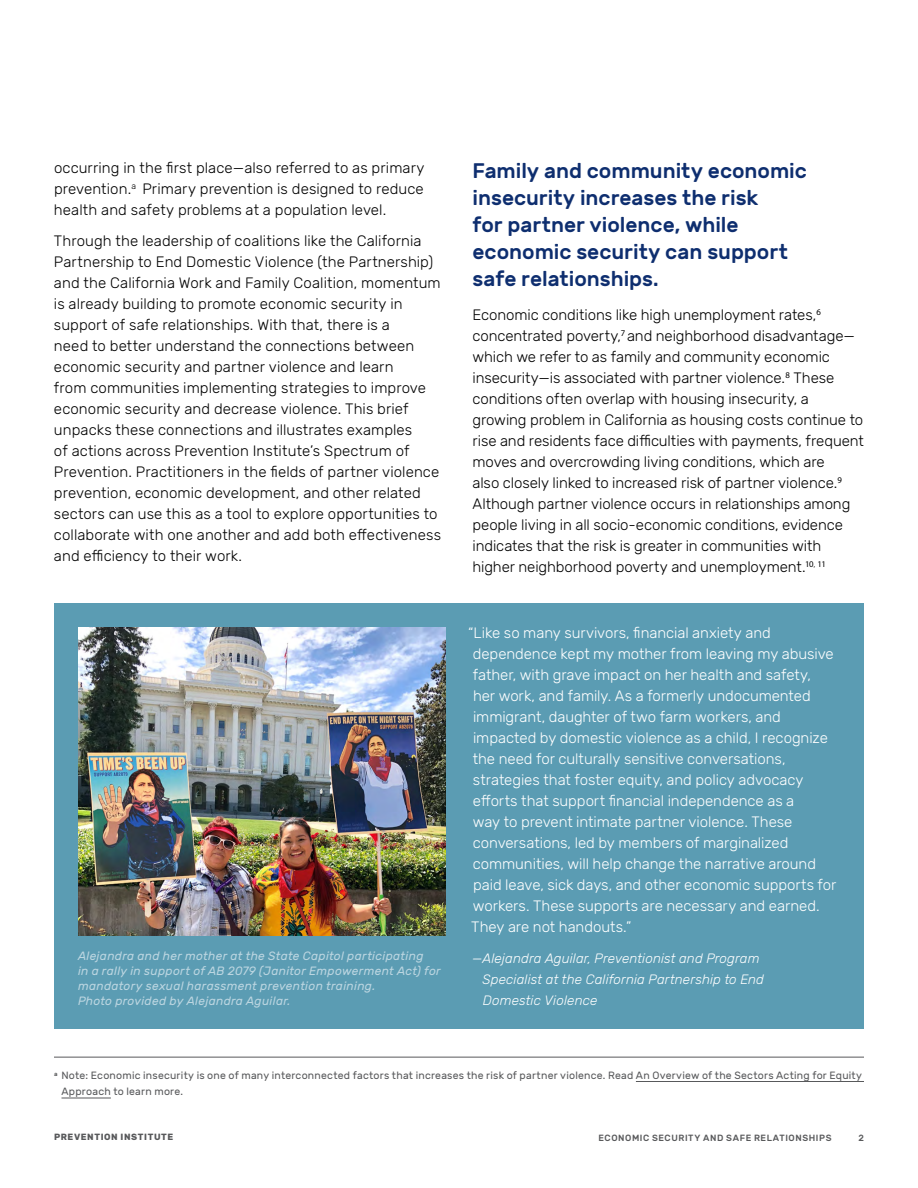
<style>
.page{position:relative;width:918px;height:1188px;background:#fff}
.page>*{position:absolute;margin:0;border:0;box-sizing:border-box;transform-origin:0 0}
.t1{font:500 21px/27px "Rubik";color:#0e2e6f}
.t2{font:300 15px/21px "Rubik";color:#000}
.t3{font:300 15px/21px "Rubik";letter-spacing:-.005em;color:#fff}
.t4{font:italic 300 13.5px/21px "Rubik";letter-spacing:.01em;color:#fff}
.t5{font:italic 12px/15px "Rubik";letter-spacing:.025em;color:#bcd6e1}
.t6{font:10.5px/16.5px "Rubik";letter-spacing:.02em;color:#58595b}
.t7{font:500 9px "Rubik";letter-spacing:.065em;color:#58595b}
.t8{font:700 9px "Rubik";letter-spacing:.065em;color:#58595b}
</style>
<div class="page">
<div style="left:54px;top:603px;width:810px;height:426px;background:#5b9cb3"></div>
<img style="left:78px;top:627px;width:368px;height:309px">
<hr style="left:54px;top:1057px;width:810px;height:1px;background:#58595b">
<hr style="left:636px;top:1081px;width:228px;height:1px;background:#58595b">
<hr style="left:62px;top:1098px;width:49px;height:1px;background:#58595b">
<p class="t2" style="left:54px;top:158px;width:372px;text-align:justify">occurring in the first place—also referred to as primary prevention.<sup>a</sup> Primary prevention is designed to reduce health and safety problems at a population level.</p>
<p class="t2" style="left:54px;top:231px;width:389px">Through the leadership of coalitions like the California Partnership to End Domestic Violence (the Partnership) and the California Work and Family Coalition, momentum is already building to promote economic security in support of safe relationships. With that, there is a<br>need to better understand the connections between economic security and partner violence and learn<br>from communities implementing strategies to improve economic security and decrease violence. This brief unpacks these connections and illustrates examples<br>of actions across Prevention Institute’s Spectrum of Prevention. Practitioners in the fields of partner violence prevention, economic development, and other related sectors can use this as a tool to explore opportunities to collaborate with one another and add both effectiveness and efficiency to their work.</p>
<p class="t5" style="left:78px;top:949px;width:364px">Alejandra and her mother at the State Capitol participating<br>in a rally in support of AB 2079 (Janitor Empowerment Act) for mandatory sexual harassment prevention training.<br>Photo provided by Alejandra Aguilar.</p>
<h1 class="t1" style="left:472px;top:158px;width:336px">Family and community economic insecurity increases the risk<br>for partner violence, while economic security can support safe relationships.</h1>
<p class="t2" style="left:472px;top:305px;width:393px">Economic conditions like high unemployment rates,<sup>6 </sup>concentrated poverty,<sup>7</sup> and neighborhood disadvantage— which we refer to as family and community economic insecurity—is associated with partner violence.<sup>8</sup> These conditions often overlap with housing insecurity, a growing problem in California as housing costs continue to rise and residents face difficulties with payments, frequent moves and overcrowding living conditions, which are<br>also closely linked to increased risk of partner violence.<sup>9<br></sup>Although partner violence occurs in relationships among people living in all socio-economic conditions, evidence indicates that the risk is greater in communities with higher neighborhood poverty and unemployment.<sup>10</sup><sup>,</sup> <sup>11</sup></p>
<p class="t3" style="left:468px;top:623px;width:370px">“Like so many survivors, financial anxiety and dependence kept my mother from leaving my abusive father, with grave impact on her health and safety,<br>her work, and family. As a formerly undocumented immigrant, daughter of two farm workers, and impacted by domestic violence as a child, I recognize the need for culturally sensitive conversations, strategies that foster equity, and policy advocacy efforts that support financial independence as a<br>way to prevent intimate partner violence. These conversations, led by members of marginalized communities, will help change the narrative around paid leave, sick days, and other economic supports for workers. These supports are necessary and earned.<br>They are not handouts.”</p>
<p class="t4" style="left:483px;top:948px;width:283px;text-indent:-10px">—Alejandra Aguilar, Preventionist and Program<br>Specialist at the California Partnership to End<br>Domestic Violence</p>
<p class="t6" style="left:62px;top:1067px;width:802px;text-indent:-8px"><sup>a</sup> Note: Economic insecurity is one of many interconnected factors that increases the risk of partner violence. Read An Overview of the Sectors Acting for Equity<br>Approach to learn more.</p>
<p class="t8" style="left:54px;top:1132px;width:121px">PREVENTION INSTITUTE</p>
<p class="t7" style="left:598px;top:1133px;width:235px">ECONOMIC SECURITY AND SAFE RELATIONSHIPS</p>
<p class="t7" style="left:858px;top:1133px;width:7px">2</p>
</div>
